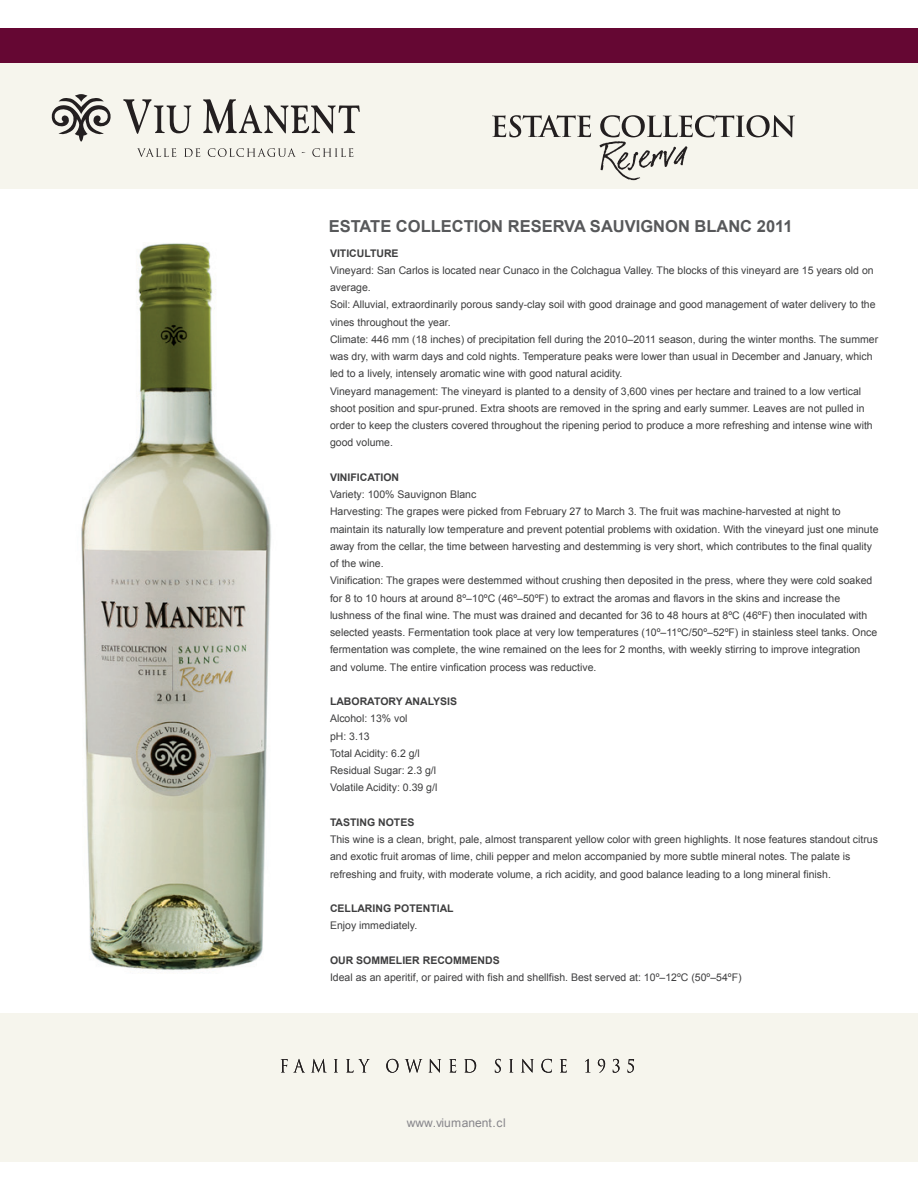
<style>
.page{position:relative;width:918px;height:1188px;background:#fff}
.page>*{position:absolute;margin:0;border:0;box-sizing:border-box;transform-origin:0 0}
.t1{font:700 16.5px "Arial";color:#57585a}
.t2{font:12px "Arial";color:#87868b}
.t3{font:10.5px/17.2px "Arial";color:#3e3e3f}
.t4{font:700 10.5px "Arial";color:#3e3e3f}
</style>
<div class="page">
<img style="left:81px;top:243px;width:190px;height:727px">
<div style="left:0;top:28px;width:918px;height:36px;background:#650733"></div>
<div style="left:0;top:64px;width:918px;height:125px;background:#f6f5ed"></div>
<div style="left:0;top:1013px;width:918px;height:148px;background:#f6f5ed"></div>
<svg style="left:51px;top:94px;width:60px;height:48px"></svg>
<svg style="left:123px;top:99px;width:68px;height:35px"></svg>
<svg style="left:203px;top:99px;width:157px;height:34px"></svg>
<svg style="left:137px;top:148px;width:39px;height:9px"></svg>
<svg style="left:184px;top:148px;width:16px;height:9px"></svg>
<svg style="left:208px;top:148px;width:88px;height:9px"></svg>
<svg style="left:312px;top:148px;width:41px;height:9px"></svg>
<svg style="left:281px;top:1059px;width:23px;height:13px"></svg>
<svg style="left:312px;top:1059px;width:14px;height:13px"></svg>
<svg style="left:334px;top:1059px;width:4px;height:13px"></svg>
<svg style="left:346px;top:1059px;width:24px;height:14px"></svg>
<svg style="left:386px;top:1059px;width:12px;height:14px"></svg>
<svg style="left:405px;top:1059px;width:17px;height:14px"></svg>
<svg style="left:429px;top:1059px;width:12px;height:14px"></svg>
<svg style="left:449px;top:1059px;width:7px;height:14px"></svg>
<svg style="left:464px;top:1059px;width:12px;height:14px"></svg>
<svg style="left:495px;top:1059px;width:6px;height:14px"></svg>
<svg style="left:509px;top:1059px;width:4px;height:13px"></svg>
<svg style="left:521px;top:1059px;width:13px;height:14px"></svg>
<svg style="left:541px;top:1059px;width:11px;height:14px"></svg>
<svg style="left:560px;top:1059px;width:7px;height:14px"></svg>
<svg style="left:585px;top:1059px;width:4px;height:13px"></svg>
<svg style="left:598px;top:1059px;width:7px;height:14px"></svg>
<svg style="left:613px;top:1059px;width:7px;height:14px"></svg>
<svg style="left:628px;top:1059px;width:6px;height:14px"></svg>
<svg style="left:492px;top:115px;width:99px;height:22px"></svg>
<svg style="left:599px;top:115px;width:196px;height:65px"></svg>
<h1 class="t1" style="left:329px;top:215px;width:465px">ESTATE COLLECTION RESERVA SAUVIGNON BLANC 2011</h1>
<p class="t4" style="left:330px;top:246px;width:70px">VITICULTURE</p>
<p class="t3" style="left:330px;top:262px;width:550px">Vineyard: San Carlos is located near Cunaco in the Colchagua Valley. The blocks of this vineyard are 15 years old on average.<br>Soil: Alluvial, extraordinarily porous sandy-clay soil with good drainage and good management of water delivery to the vines throughout the year.<br>Climate: 446 mm (18 inches) of precipitation fell during the 2010–2011 season, during the winter months. The summer was dry, with warm days and cold nights. Temperature peaks were lower than usual in December and January, which led to a lively, intensely aromatic wine with good natural acidity.<br>Vineyard management: The vineyard is planted to a density of 3,600 vines per hectare and trained to a low vertical shoot position and spur-pruned. Extra shoots are removed in the spring and early summer. Leaves are not pulled in order to keep the clusters covered throughout the ripening period to produce a more refreshing and intense wine with good volume.</p>
<p class="t4" style="left:330px;top:470px;width:71px">VINIFICATION</p>
<p class="t3" style="left:330px;top:486px;width:550px">Variety: 100% Sauvignon Blanc<br>Harvesting: The grapes were picked from February 27 to March 3. The fruit was machine-harvested at night to maintain its naturally low temperature and prevent potential problems with oxidation. With the vineyard just one minute away from the cellar, the time between harvesting and destemming is very short, which contributes to the final quality of the wine.<br>Vinification: The grapes were destemmed without crushing then deposited in the press, where they were cold soaked for 8 to 10 hours at around 8º–10ºC (46º–50ºF) to extract the aromas and flavors in the skins and increase the lushness of the final wine. The must was drained and decanted for 36 to 48 hours at 8ºC (46ºF) then inoculated with selected yeasts. Fermentation took place at very low temperatures (10º–11ºC/50º–52ºF) in stainless steel tanks. Once fermentation was complete, the wine remained on the lees for 2 months, with weekly stirring to improve integration and volume. The entire vinfication process was reductive.</p>
<p class="t4" style="left:330px;top:695px;width:129px">LABORATORY ANALYSIS</p>
<p class="t3" style="left:330px;top:710px;width:109px">Alcohol: 13% vol<br>pH: 3.13<br>Total Acidity: 6.2 g/l<br>Residual Sugar: 2.3 g/l<br>Volatile Acidity: 0.39 g/l</p>
<p class="t4" style="left:330px;top:815px;width:86px">TASTING NOTES</p>
<p class="t3" style="left:330px;top:831px;width:549px">This wine is a clean, bright, pale, almost transparent yellow color with green highlights. It nose features standout citrus and exotic fruit aromas of lime, chili pepper and melon accompanied by more subtle mineral notes. The palate is refreshing and fruity, with moderate volume, a rich acidity, and good balance leading to a long mineral finish.</p>
<p class="t4" style="left:330px;top:902px;width:125px">CELLARING POTENTIAL</p>
<p class="t3" style="left:330px;top:917px;width:89px">Enjoy immediately.</p>
<p class="t4" style="left:330px;top:953px;width:171px">OUR SOMMELIER RECOMMENDS</p>
<p class="t3" style="left:330px;top:969px;width:413px">Ideal as an aperitif, or paired with fish and shellfish. Best served at: 10º–12ºC (50º–54ºF)</p>
<p class="t2" style="left:407px;top:1115px;width:101px">www.viumanent.cl</p>
</div>
